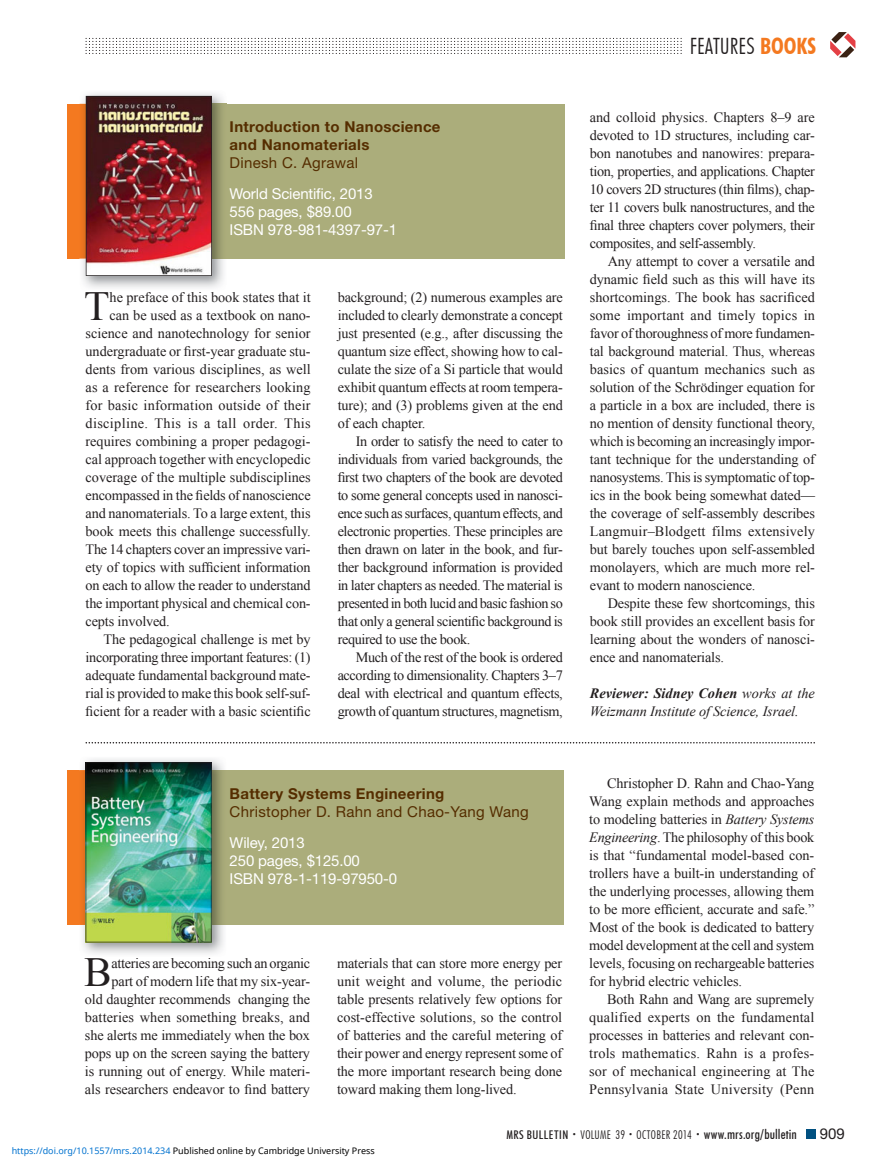
<style>
.page{position:relative;width:878px;height:1175px;background:#fff}
.page>*{position:absolute;margin:0;border:0;box-sizing:border-box;transform-origin:0 0}
.t1{font:41.4px "Times New Roman";color:#231f20}
.t2{font:300 condensed 22.5px "Futura BT";color:#231f20}
.t3{font:15px/18px "Helvetica Neue LT Std";letter-spacing:-.01em;color:#fff}
.t4{font:700 15px/18px "Helvetica Neue LT Std";letter-spacing:.02em;color:#552d00}
.t5{font:15px "Helvetica Neue LT Std";letter-spacing:.02em;color:#552d00}
.t6{font:15px "Helvetica Neue LT Std";color:#231f20}
.t7{font:14.25px/18px "Times New Roman";letter-spacing:-.01em;color:#231f20;text-align:justify}
.t8{font:italic 14.25px/18px "Times New Roman";letter-spacing:-.01em;color:#231f20}
.t9{font:14.25px "Times New Roman";letter-spacing:.01em;color:#231f20}
.t10{font:14.25px "Times New Roman";letter-spacing:.015em;color:#231f20}
.t11{font:14.25px "Times New Roman";letter-spacing:.025em;color:#231f20}
.t12{font:500 condensed 13.5px "Futura BT";letter-spacing:.01em;color:#231f20}
.t13{font:9px "Noto Sans";color:#000}
.s1{font-weight:700;color:#f47920}
.s2{font-weight:700}
.s3{font-style:italic}
.s4{color:#0172cf}
.s5{font-size:12px}
.s6{font-weight:300;font-size:7.5px}
.s7{font-weight:300;font-size:12px}
</style>
<div class="page">
<svg style="left:86px;top:38px;width:595px;height:16px"></svg>
<svg style="left:830px;top:32px;width:25px;height:25px"></svg>
<div style="left:806px;top:1130px;width:9px;height:8px;background:#005080"></div>
<svg style="left:86px;top:742px;width:728px;height:1px"></svg>
<div style="left:68px;top:770px;width:90px;height:154px;background:#f47920"></div>
<div style="left:132px;top:770px;width:431px;height:154px;background:#abad7b"></div>
<img style="left:79px;top:759px;width:147px;height:195px">
<img style="left:79px;top:770px;width:7px;height:154px">
<img style="left:212px;top:770px;width:14px;height:154px">
<img style="left:86px;top:762px;width:126px;height:180px">
<div style="left:68px;top:104px;width:90px;height:154px;background:#f47920"></div>
<div style="left:133px;top:104px;width:431px;height:154px;background:#abad7b"></div>
<img style="left:80px;top:93px;width:146px;height:195px">
<img style="left:80px;top:104px;width:6px;height:154px">
<img style="left:212px;top:104px;width:14px;height:154px">
<img style="left:86px;top:96px;width:126px;height:180px">
<p class="t4" style="left:230px;top:120px;width:212px">Introduction to Nanoscience and Nanomaterials</p>
<p class="t5" style="left:230px;top:158px;width:130px">Dinesh C. Agrawal</p>
<p class="t3" style="left:230px;top:187px;width:169px">World Scientific, 2013<br>556 pages, $89.00<br>ISBN 978-981-4397-97-1</p>
<h1 class="t1" style="left:84px;top:283px;width:27px">T</h1>
<p class="t7" style="left:110px;top:288px;width:202px">he preface of this book states that it</p>
<p class="t7" style="left:110px;top:306px;width:202px">can be used as a textbook on nano-</p>
<p class="t7" style="left:85px;top:324px;width:226px">science and nanotechnology for senior</p>
<p class="t7" style="left:85px;top:342px;width:227px">undergraduate or first-year graduate stu-</p>
<p class="t7" style="left:85px;top:360px;width:227px">dents from various disciplines, as well</p>
<p class="t9" style="left:85px;top:379px;width:227px">as a reference for researchers looking</p>
<p class="t10" style="left:85px;top:397px;width:227px">for basic information outside of their</p>
<p class="t11" style="left:85px;top:415px;width:227px">discipline. This is a tall order. This</p>
<p class="t7" style="left:85px;top:432px;width:227px">requires combining a proper pedagogi-</p>
<p class="t7" style="left:85px;top:450px;width:227px">cal approach together with encyclopedic</p>
<p class="t7" style="left:85px;top:468px;width:227px">coverage of the multiple subdisciplines</p>
<p class="t7" style="left:85px;top:486px;width:227px">encompassed in the fields of nanoscience</p>
<p class="t7" style="left:85px;top:504px;width:227px">and nanomaterials. To a large extent, this</p>
<p class="t7" style="left:85px;top:522px;width:227px">book meets this challenge successfully.</p>
<p class="t7" style="left:85px;top:540px;width:227px">The 14 chapters cover an impressive vari-</p>
<p class="t7" style="left:85px;top:558px;width:227px">ety of topics with sufficient information</p>
<p class="t7" style="left:85px;top:576px;width:227px">on each to allow the reader to understand</p>
<p class="t7" style="left:85px;top:594px;width:227px">the important physical and chemical con-</p>
<p class="t7" style="left:85px;top:612px;width:86px">cepts involved.</p>
<p class="t7" style="left:103px;top:630px;width:209px">The pedagogical challenge is met by</p>
<p class="t7" style="left:85px;top:648px;width:227px">incorporating three important features: (1)</p>
<p class="t7" style="left:85px;top:666px;width:227px">adequate fundamental background mate-</p>
<p class="t7" style="left:85px;top:684px;width:227px">rial is provided to make this book self-suf-</p>
<p class="t7" style="left:85px;top:702px;width:227px">ficient for a reader with a basic scientific</p>
<p class="t7" style="left:338px;top:288px;width:227px">background; (2) numerous examples are included to clearly demonstrate a concept just presented (e.g., after discussing the quantum size effect, showing how to cal&shy;culate the size of a Si particle that would exhibit quantum effects at room tempera&shy;ture); and (3) problems given at the end of each chapter.</p>
<p class="t7" style="left:338px;top:432px;width:227px;text-indent:18px">In order to satisfy the need to cater to individuals from varied backgrounds, the first two chapters of the book are devoted to some general concepts used in nanosci&shy;ence such as surfaces, quantum effects, and electronic properties. These principles are then drawn on later in the book, and fur&shy;ther background information is provided in later chapters as needed. The material is presented in both lucid and basic fashion so that only a general scientific background is required to use the book.</p>
<p class="t7" style="left:338px;top:648px;width:227px;text-indent:18px">Much of the rest of the book is ordered according to dimensionality. Chapters 3–7 deal with electrical and quantum effects, growth of quantum structures, magnetism,</p>
<p class="t4" style="left:230px;top:786px;width:216px">Battery Systems Engineering</p>
<p class="t5" style="left:230px;top:806px;width:300px">Christopher D. Rahn and Chao-Yang Wang</p>
<p class="t3" style="left:230px;top:835px;width:169px">Wiley, 2013<br>250 pages, $125.00<br>ISBN 978-1-119-97950-0</p>
<p class="t7" style="left:85px;top:954px;width:227px;text-align:right">atteries are becoming such an organic<br>part of modern life that my six-year-<br>old daughter recommends changing the batteries when something breaks, and she alerts me immediately when the box pops up on the screen saying the battery is running out of energy. While materi&shy;als researchers endeavor to find battery</p>
<p class="t7" style="left:337px;top:954px;width:227px">materials that can store more energy per unit weight and volume, the periodic table presents relatively few options for cost-effective solutions, so the control of batteries and the careful metering of their power and energy represent some of the more important research being done toward making them long-lived.</p>
<h1 class="t1" style="left:84px;top:949px;width:29px">B</h1>
<h2 class="t2" style="left:689px;top:32px;width:128px">FEATURES <span class="s1">BOOKS</span></h2>
<p class="t7" style="left:589px;top:108px;width:227px">and colloid physics. Chapters 8–9 are devoted to 1D structures, including car&shy;bon nanotubes and nanowires: prepara&shy;tion, properties, and applications. Chapter 10 covers 2D structures (thin films), chap&shy;ter 11 covers bulk nanostructures, and the final three chapters cover polymers, their composites, and self-assembly.</p>
<p class="t7" style="left:589px;top:252px;width:227px;text-indent:18px">Any attempt to cover a versatile and dynamic field such as this will have its shortcomings. The book has sacrificed some important and timely topics in favor of thoroughness of more fundamen&shy;tal background material. Thus, whereas basics of quantum mechanics such as solution of the Schrödinger equation for a particle in a box are included, there is no mention of density functional theory, which is becoming an increasingly impor&shy;tant technique for the understanding of nanosystems. This is symptomatic of top&shy;ics in the book being somewhat dated— the coverage of self-assembly describes Langmuir–Blodgett films extensively but barely touches upon self-assembled monolayers, which are much more rel&shy;evant to modern nanoscience.</p>
<p class="t7" style="left:589px;top:594px;width:227px;text-indent:18px">Despite these few shortcomings, this book still provides an excellent basis for learning about the wonders of nanosci&shy;ence and nanomaterials.</p>
<p class="t8" style="left:589px;top:684px;width:226px"><span class="s2">Reviewer: Sidney Cohen</span> works at the<br>Weizmann Institute of Science, Israel.</p>
<p class="t7" style="left:589px;top:774px;width:227px;text-indent:18px">Christopher D. Rahn and Chao-Yang Wang explain methods and approaches to modeling batteries in <span class="s3">Battery Systems Engineering</span>. The philosophy of this book is that “fundamental model-based con&shy;trollers have a built-in understanding of the underlying processes, allowing them to be more efficient, accurate and safe.” Most of the book is dedicated to battery model development at the cell and system levels, focusing on rechargeable batteries for hybrid electric vehicles.</p>
<p class="t7" style="left:589px;top:990px;width:227px;text-indent:18px">Both Rahn and Wang are supremely qualified experts on the fundamental processes in batteries and relevant con&shy;trols mathematics. Rahn is a profes&shy;sor of mechanical engineering at The Pennsylvania State University (Penn</p>
<p class="t13" style="left:12px;top:1143px;width:364px"><span class="s4">https://doi.org/10.1557/mrs.2014.234</span> Published online by Cambridge University Press</p>
<p class="t12" style="left:506px;top:1126px;width:292px"><span class="s5">MRS BULLETIN</span> <span class="s6">•</span> <span class="s7">VOLUME 39</span> <span class="s6">•</span> <span class="s7">OCTOBER 2014</span> <span class="s6">•</span> www.mrs.org/bulletin</p>
<p class="t6" style="left:819px;top:1128px;width:27px">909</p>
</div>
